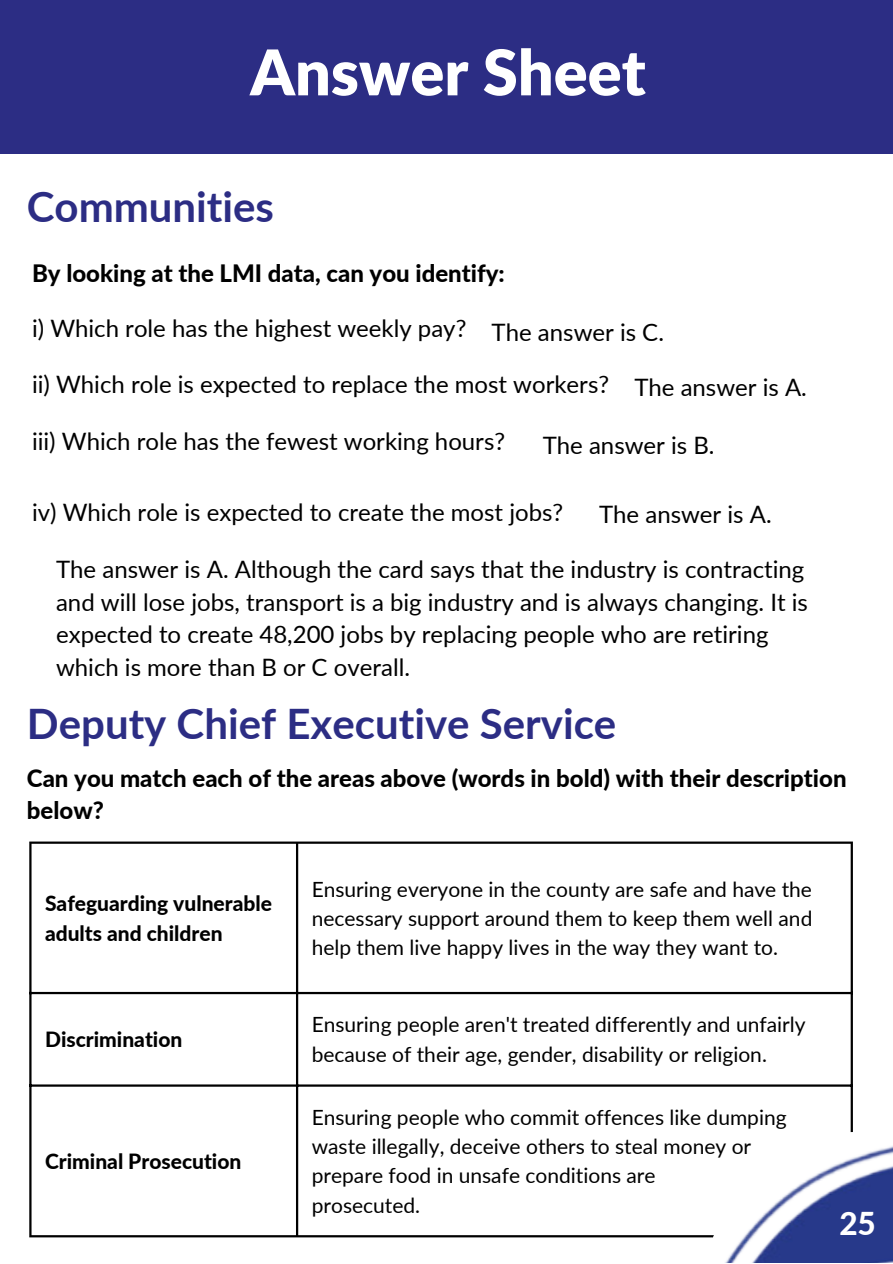
<style>
.page{position:relative;width:893px;height:1264px;background:#fff}
.page>*{position:absolute;margin:0;border:0;box-sizing:border-box;transform-origin:0 0}
.t1{font:900 63px "Lato";color:#fff}
.t2{font:700 42px "Lato";color:#2c2d84}
.t3{font:800 31.5px "Lato";color:#fff}
.t4{font:24px/32.5px "Lato";color:#000}
.t5{font:800 24px/32.5px "Lato";color:#000}
.t6{font:21px/29.2px "Lato";color:#000}
.t7{font:800 21px/29.2px "Lato";color:#000}
</style>
<div class="page">
<div style="left:0;top:0;width:892px;height:154px;background:#2c2d84"></div>
<hr style="left:29px;top:843px;width:3px;height:392px;background:#000">
<hr style="left:296px;top:843px;width:2px;height:392px;background:#000">
<hr style="left:850px;top:843px;width:2px;height:392px;background:#000">
<hr style="left:29px;top:841px;width:823px;height:2px;background:#000">
<hr style="left:29px;top:991px;width:823px;height:3px;background:#000">
<hr style="left:29px;top:1084px;width:823px;height:2px;background:#000">
<hr style="left:29px;top:1235px;width:823px;height:2px;background:#000">
<img style="left:674px;top:968px;width:218px;height:294px">
<p class="t1" style="left:250px;top:33px;width:397px">Answer Sheet</p>
<p class="t2" style="left:27px;top:180px;width:249px">Communities</p>
<p class="t5" style="left:32px;top:256px;width:474px">By looking at the LMI data, can you identify:</p>
<p class="t4" style="left:32px;top:311px;width:436px">i) Which role has the highest weekly pay?</p>
<p class="t4" style="left:32px;top:368px;width:578px">ii) Which role is expected to replace the most workers?</p>
<p class="t4" style="left:32px;top:425px;width:474px">iii) Which role has the fewest working hours?</p>
<p class="t4" style="left:491px;top:315px;width:174px">The answer is C.</p>
<p class="t4" style="left:634px;top:370px;width:174px">The answer is A.</p>
<p class="t4" style="left:542px;top:428px;width:173px">The answer is B.</p>
<p class="t4" style="left:32px;top:495px;width:532px">iv) Which role is expected to create the most jobs?</p>
<p class="t4" style="left:56px;top:552px;width:753px">The answer is A. Although the card says that the industry is contracting and will lose jobs, transport is a big industry and is always changing. It is expected to create 48,200 jobs by replacing people who are retiring which is more than B or C overall.</p>
<p class="t4" style="left:599px;top:498px;width:174px">The answer is A.</p>
<p class="t2" style="left:27px;top:697px;width:591px">Deputy Chief Executive Service</p>
<p class="t5" style="left:27px;top:761px;width:821px">Can you match each of the areas above (words in bold) with their description below?</p>
<p class="t7" style="left:45px;top:888px;width:228px">Safeguarding vulnerable adults and children</p>
<p class="t7" style="left:45px;top:1024px;width:139px">Discrimination</p>
<p class="t7" style="left:45px;top:1145px;width:198px">Criminal Prosecution</p>
<p class="t6" style="left:312px;top:873px;width:502px;text-align:justify">Ensuring everyone in the county are safe and have the necessary support around them to keep them well and help them live happy lives in the way they want to.</p>
<p class="t6" style="left:312px;top:1009px;width:495px">Ensuring people aren't treated differently and unfairly because of their age, gender, disability or religion.</p>
<p class="t6" style="left:312px;top:1102px;width:476px">Ensuring people who commit offences like dumping waste illegally, deceive others to steal money or</p>
<p class="t6" style="left:312px;top:1160px;width:345px">prepare food in unsafe conditions are</p>
<p class="t6" style="left:312px;top:1189px;width:110px">prosecuted.</p>
<p class="t3" style="left:839px;top:1203px;width:38px">25</p>
<p class="t3" style="left:848px;top:1203px;width:20px">2</p>
</div>
